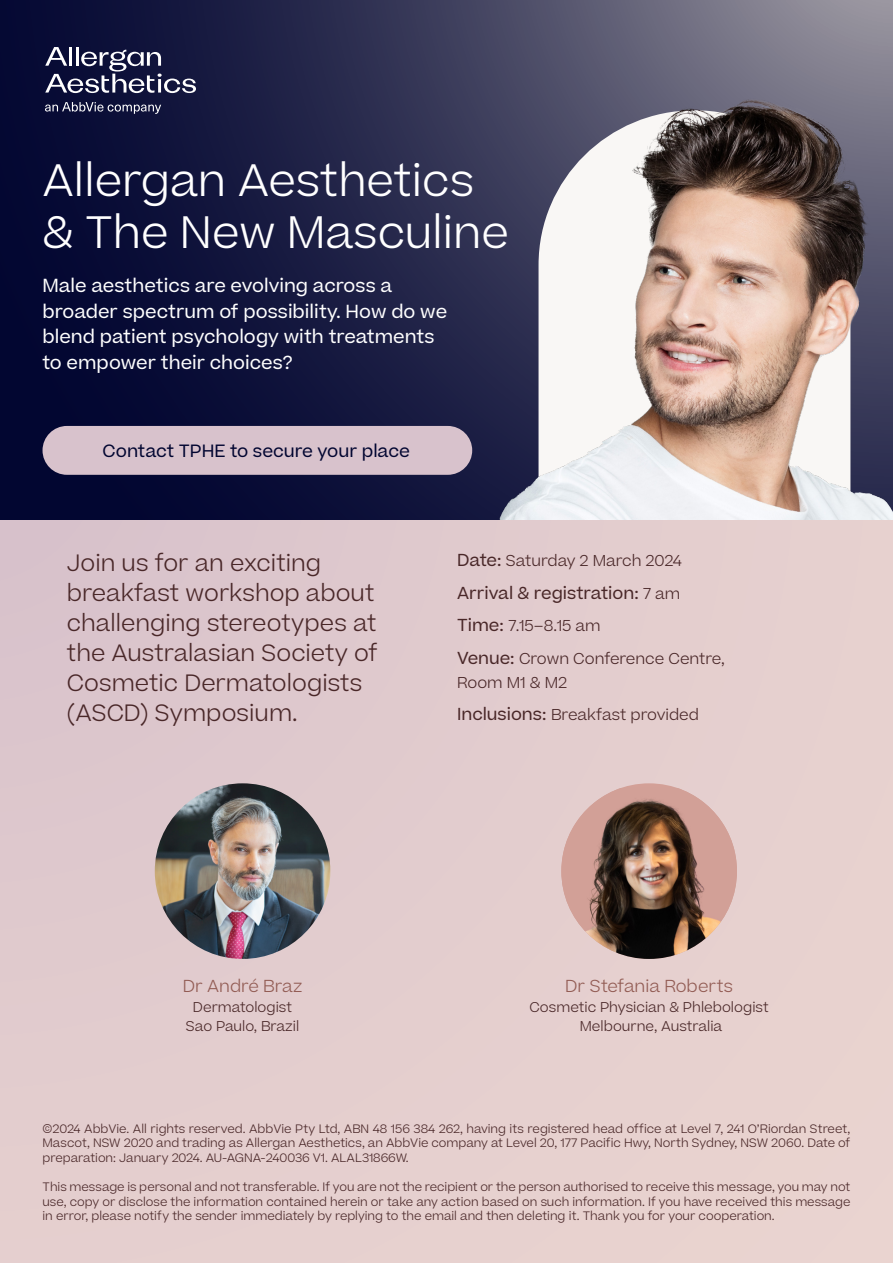
<style>
.page{position:relative;width:893px;height:1263px;background:#fff}
.page>*{position:absolute;margin:0;border:0;box-sizing:border-box;transform-origin:0 0}
.t1{font:300 43.2px/51.9px "Beatrice";color:#fff}
.t2{font:300 22.5px/30px "Beatrice";color:#492728}
.t3{font:18px/25.5px "Beatrice";color:#fff}
.t4{font:16.95px "Beatrice";color:#020631}
.t5{font:300 16.5px "Beatrice";color:#925c54}
.t6{font:16.5px "Beatrice";color:#492728}
.t7{font:300 15px/24px "Beatrice";color:#492728}
.t8{font:300 13.5px "Beatrice";color:#492728}
.t9{font:300 11.7px/14.7px "Beatrice";color:#492728;text-align:justify}
.s1{font-weight:400;font-size:16.5px}
.s2{font-weight:300;font-size:15px}
</style>
<div class="page">
<svg style="left:0;top:0;width:893px;height:521px;background:#1e2045"></svg>
<div style="left:43px;top:426px;width:429px;height:49px;background:#d8c2cc;border-radius:24px"></div>
<svg style="left:45px;top:47px;width:151px;height:46px"></svg>
<svg style="left:45px;top:102px;width:116px;height:12px"></svg>
<img style="left:453px;top:59px;width:440px;height:462px">
<div style="left:0;top:521px;width:893px;height:742px;background:#e4cece"></div>
<img style="left:561px;top:788px;width:176px;height:171px">
<img style="left:155px;top:783px;width:175px;height:176px;border-radius:88px">
<p class="t1" style="left:43px;top:154px;width:468px">Allergan Aesthetics &amp; The New Masculine</p>
<p class="t3" style="left:43px;top:273px;width:406px">Male aesthetics are evolving across a broader spectrum of possibility. How do we blend patient psychology with treatments to empower their choices?</p>
<p class="t4" style="left:103px;top:439px;width:309px">Contact TPHE to secure your place</p>
<p class="t2" style="left:67px;top:547px;width:312px">Join us for an exciting breakfast workshop about challenging stereotypes at the Australasian Society of<br>Cosmetic Dermatologists (ASCD) Symposium.</p>
<p class="t7" style="left:457px;top:549px;width:226px"><span class="s1">Date:</span> Saturday 2 March 2024</p>
<p class="t6" style="left:457px;top:582px;width:225px">Arrival &amp; registration: <span class="s2">7 am</span></p>
<p class="t7" style="left:457px;top:614px;width:145px"><span class="s1">Time:</span> 7.15–8.15 am</p>
<p class="t7" style="left:457px;top:646px;width:269px"><span class="s1">Venue:</span> Crown Conference Centre,<br>Room M1 &amp; M2</p>
<p class="t7" style="left:457px;top:703px;width:244px"><span class="s1">Inclusions:</span> Breakfast provided</p>
<p class="t5" style="left:183px;top:975px;width:121px">Dr André Braz</p>
<p class="t8" style="left:193px;top:998px;width:101px">Dermatologist</p>
<p class="t8" style="left:186px;top:1017px;width:115px">Sao Paulo, Brazil</p>
<p class="t5" style="left:565px;top:975px;width:169px">Dr Stefania Roberts</p>
<p class="t8" style="left:530px;top:998px;width:241px">Cosmetic Physician &amp; Phlebologist</p>
<p class="t8" style="left:580px;top:1017px;width:144px">Melbourne, Australia</p>
<p class="t9" style="left:43px;top:1121px;width:809px">©2024 AbbVie. All rights reserved. AbbVie Pty Ltd, ABN 48 156 384 262, having its registered head office at Level 7, 241 O’Riordan Street, Mascot, NSW 2020 and trading as Allergan Aesthetics, an AbbVie company at Level 20, 177 Pacific Hwy, North Sydney, NSW 2060. Date of preparation: January 2024. AU-AGNA-240036 V1. ALAL31866W.</p>
<p class="t9" style="left:43px;top:1179px;width:809px">This message is personal and not transferable. If you are not the recipient or the person authorised to receive this message, you may not use, copy or disclose the information contained herein or take any action based on such information. If you have received this message in error, please notify the sender immediately by replying to the email and then deleting it. Thank you for your cooperation.</p>
</div>
